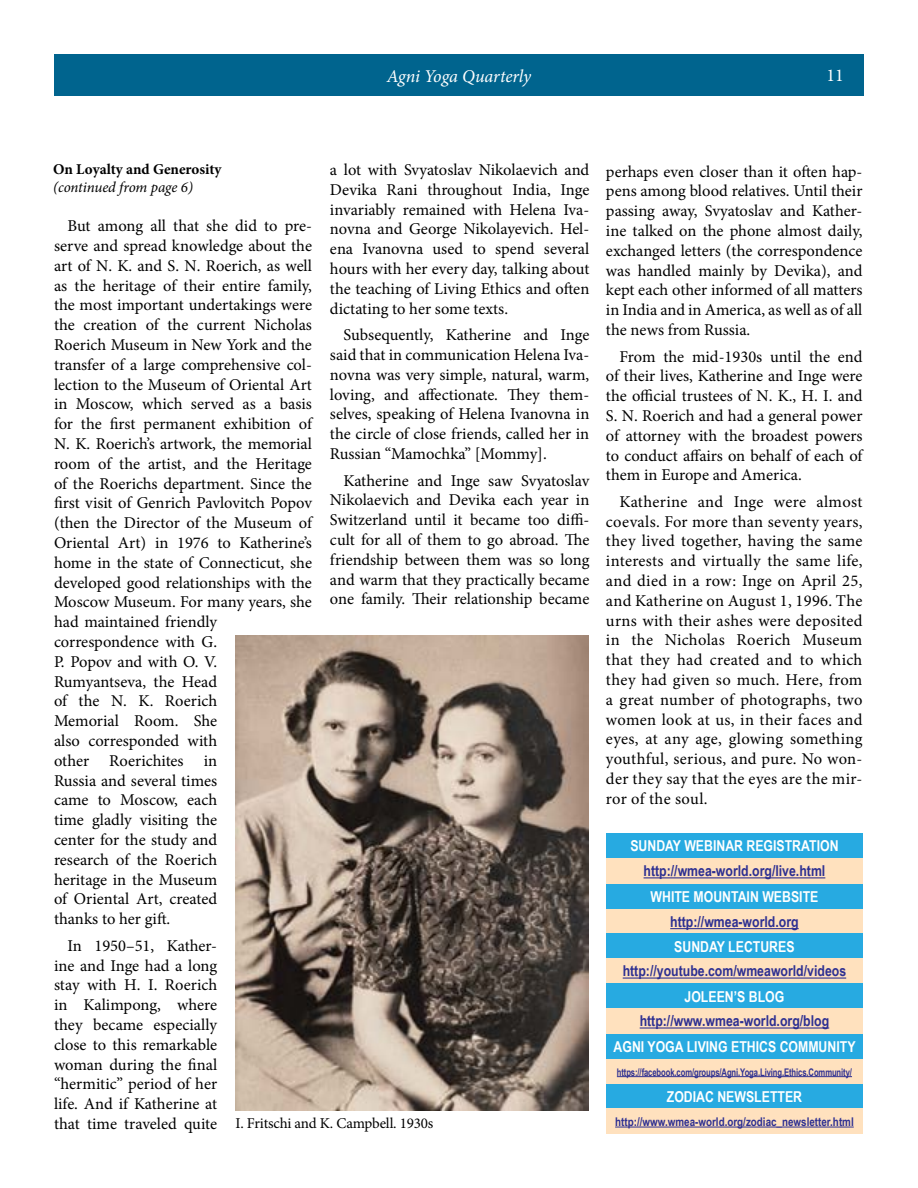
<style>
.page{position:relative;width:918px;height:1188px;background:#fff}
.page>*{position:absolute;margin:0;border:0;box-sizing:border-box;transform-origin:0 0}
.t1{font:italic 18px "Minion Pro";letter-spacing:-.005em;color:#fff}
.t2{font:18px "Minion Pro";color:#fff}
.t3{font:16.5px/19.8px "Minion Pro";color:#000;text-align:justify}
.t4{font:700 15px "Arial Narrow";color:#2e3092}
.t5{font:700 15px "Arial Narrow";color:#fff}
.t6{font:15px "Minion Pro";letter-spacing:-.01em;color:#000}
.t7{font:700 15px "Minion Pro";letter-spacing:-.005em;color:#000}
.t8{font:italic 15px "Minion Pro";letter-spacing:-.01em;color:#000}
.t9{font:700 12px "Arial Narrow";color:#2e3092}
.t10{font:700 10.5px "Arial Narrow";letter-spacing:-.01em;color:#2e3092;scale:.89 1}
</style>
<div class="page">
<div style="left:54px;top:54px;width:810px;height:41px;background:#00648e"></div>
<div style="left:606px;top:833px;width:257px;height:26px;background:#27aae1"></div>
<div style="left:606px;top:858px;width:257px;height:25px;background:#ffe1be"></div>
<hr style="left:644px;top:877px;width:181px;height:1px;background:#2e3092">
<div style="left:606px;top:884px;width:257px;height:25px;background:#27aae1"></div>
<div style="left:606px;top:909px;width:257px;height:25px;background:#ffe1be"></div>
<hr style="left:670px;top:928px;width:129px;height:1px;background:#2e3092">
<div style="left:606px;top:934px;width:257px;height:25px;background:#27aae1"></div>
<div style="left:606px;top:958px;width:257px;height:26px;background:#ffe1be"></div>
<hr style="left:623px;top:978px;width:223px;height:1px;background:#2e3092">
<div style="left:606px;top:984px;width:257px;height:25px;background:#27aae1"></div>
<div style="left:606px;top:1008px;width:257px;height:26px;background:#ffe1be"></div>
<hr style="left:640px;top:1027px;width:189px;height:2px;background:#2e3092">
<div style="left:606px;top:1034px;width:257px;height:25px;background:#27aae1"></div>
<div style="left:606px;top:1059px;width:257px;height:25px;background:#ffe1be"></div>
<hr style="left:617px;top:1076px;width:235px;height:1px;background:#2e3092">
<div style="left:606px;top:1084px;width:257px;height:25px;background:#27aae1"></div>
<div style="left:606px;top:1109px;width:257px;height:25px;background:#ffe1be"></div>
<hr style="left:615px;top:1127px;width:239px;height:1px;background:#2e3092">
<img style="left:235px;top:635px;width:354px;height:476px">
<p class="t1" style="left:387px;top:64px;width:146px">Agni Yoga Quarterly</p>
<p class="t2" style="left:826px;top:63px;width:19px">11</p>
<p class="t3" style="left:330px;top:160px;width:261px">a lot with Svyatoslav Nikolaevich and Devika Rani throughout India, Inge invariably remained with Helena Iva&shy;novna and George Nikolayevich. Hel&shy;ena Ivanovna used to spend several hours with her every day, talking about the teaching of Living Ethics and often dictating to her some texts.</p>
<p class="t3" style="left:330px;top:325px;width:261px;text-indent:13px">Subsequently, Katherine and Inge said that in communication Helena Iva&shy;novna was very simple, natural, warm, loving, and affectionate. They them&shy;selves, speaking of Helena Ivanovna in the circle of close friends, called her in Russian “Mamochka” [Mommy].</p>
<p class="t3" style="left:330px;top:470px;width:261px;text-indent:13px">Katherine and Inge saw Svyatoslav Nikolaevich and Devika each year in Switzerland until it became too diffi&shy;cult for all of them to go abroad. The friendship between them was so long and warm that they practically became one family. Their relationship became</p>
<p class="t7" style="left:53px;top:159px;width:170px">On Loyalty and Generosity</p>
<p class="t8" style="left:53px;top:177px;width:141px">(continued from page 6)</p>
<p class="t3" style="left:606px;top:161px;width:258px">perhaps even closer than it often hap&shy;pens among blood relatives. Until their passing away, Svyatoslav and Kather&shy;ine talked on the phone almost daily, exchanged letters (the correspondence was handled mainly by Devika), and kept each other informed of all matters in India and in America, as well as of all the news from Russia.</p>
<p class="t3" style="left:606px;top:346px;width:258px;text-indent:13px">From the mid-1930s until the end of their lives, Katherine and Inge were the official trustees of N. K., H. I. and S. N. Roerich and had a general power of attorney with the broadest powers to conduct affairs on behalf of each of them in Europe and America.</p>
<p class="t3" style="left:606px;top:492px;width:258px;text-indent:13px">Katherine and Inge were almost coevals. For more than seventy years, they lived together, having the same interests and virtually the same life, and died in a row: Inge on April 25, and Katherine on August 1, 1996. The urns with their ashes were deposited in the Nicholas Roerich Museum that they had created and to which they had given so much. Here, from a great number of photographs, two women look at us, in their faces and eyes, at any age, glowing something youthful, serious, and pure. No won&shy;der they say that the eyes are the mir&shy;ror of the soul.</p>
<p class="t3" style="left:54px;top:216px;width:260px;text-align:left;text-indent:13px">But among all that she did to pre&shy;serve and spread knowledge about the art of N. K. and S. N. Roerich, as well as the heritage of their entire family, the most important undertakings were the creation of the current Nicholas<br>Roerich Museum in New York and the transfer of a large comprehensive col&shy;lection to the Museum of Oriental Art in Moscow, which served as a basis for the first permanent exhibition of<br>N. K. Roerich’s artwork, the memorial room of the artist, and the Heritage of the Roerichs department. Since the first visit of Genrich Pavlovitch Popov (then the Director of the Museum of<br>Oriental Art) in 1976 to Katherine’s home in the state of Connecticut, she developed good relationships with the<br>Moscow Museum. For many years, she had maintained friendly correspondence with G.<br>P. Popov and with O. V.<br>Rumyantseva, the Head<br>of the N. K. Roerich<br>Memorial Room. She<br>also corresponded with<br>other Roerichites in<br>Russia and several times<br>came to Moscow, each<br>time gladly visiting the<br>center for the study and<br>research of the Roerich<br>heritage in the Museum<br>of Oriental Art, created<br>thanks to her gift.</p>
<p class="t3" style="left:54px;top:936px;width:165px;text-indent:13px">In 1950–51, Kather&shy;ine and Inge had a long stay with H. I. Roerich in Kalimpong, where they became especially close to this remarkable woman during the final “hermitic” period of her life. And if Katherine at that time traveled quite</p>
<p class="t5" style="left:630px;top:835px;width:210px">SUNDAY WEBINAR REGISTRATION</p>
<p class="t4" style="left:644px;top:860px;width:183px">http://wmea-world.org/live.html</p>
<p class="t5" style="left:651px;top:886px;width:169px">WHITE MOUNTAIN WEBSITE</p>
<p class="t4" style="left:670px;top:910px;width:130px">http://wmea-world.org</p>
<p class="t5" style="left:674px;top:935px;width:122px">SUNDAY LECTURES</p>
<p class="t4" style="left:623px;top:960px;width:225px">http://youtube.com/wmeaworld/videos</p>
<p class="t5" style="left:685px;top:985px;width:101px">JOLEEN’S BLOG</p>
<p class="t4" style="left:640px;top:1010px;width:191px">http://www.wmea-world.org/blog</p>
<p class="t5" style="left:614px;top:1036px;width:243px">AGNI YOGA LIVING ETHICS COMMUNITY</p>
<p class="t10" style="left:617px;top:1064px;width:266px">https://facebook.com/groups/Agni.Yoga.Living.Ethics.Community/</p>
<p class="t5" style="left:667px;top:1085px;width:137px">ZODIAC NEWSLETTER</p>
<p class="t6" style="left:235px;top:1113px;width:200px">I. Fritschi and K. Campbell. 1930s</p>
<p class="t9" style="left:615px;top:1112px;width:240px">http://www.wmea-world.org/zodiac_newsletter.html</p>
</div>
